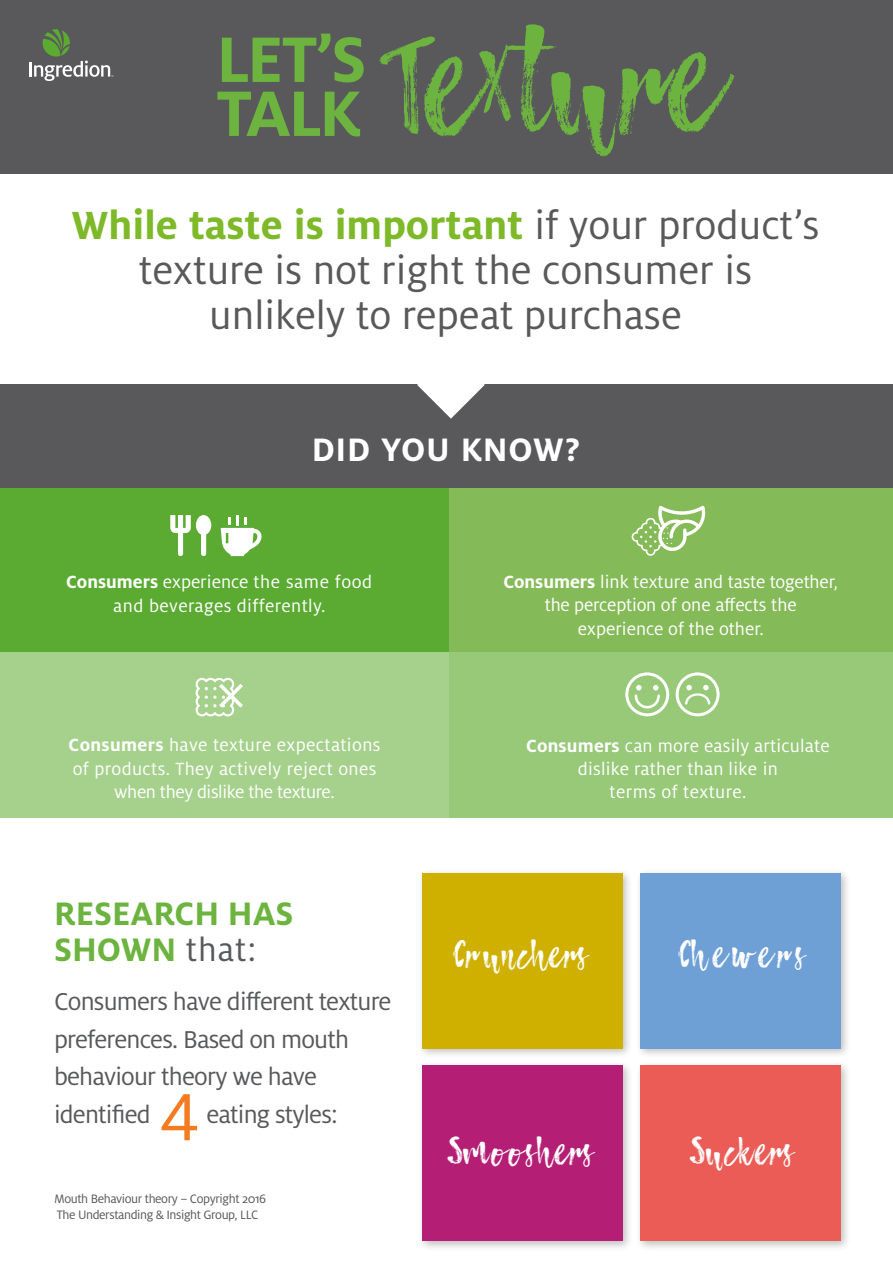
<style>
.page{position:relative;width:893px;height:1263px;background:#fff}
.page>*{position:absolute;margin:0;border:0;box-sizing:border-box;transform-origin:0 0}
.t1{font:137.7px "Atmosphere Script Typeface";color:#6cb33f}
.t2{font:700 71.1px/54px "Milo Pro";letter-spacing:-.045em;color:#6cb33f}
.t3{font:43.5px/45px "Milo Pro";color:#595959;text-align:center}
.t4{font:36px "Atmosphere Script Typeface";letter-spacing:.045em;color:#fff}
.t5{font:700 36px/36px "Milo Pro";color:#6cb33f}
.t6{font:700 36px "Milo Pro";letter-spacing:.015em;color:#fff}
.t7{font:36px "Atmosphere Script Typeface";letter-spacing:.15em;color:#fff}
.t8{font:27px/37.5px "Milo Pro";letter-spacing:-.03em;color:#58595b}
.t9{font:19.5px/23.4px "Milo Pro";letter-spacing:.01em;color:#fff;text-align:center}
.t10{font:13.5px/16.2px "Milo Pro";letter-spacing:-.03em;color:#58595b}
.s1{font-weight:700;color:#7db928}
.s2{font-weight:700}
.s3{font-weight:400;color:#58595b}
</style>
<div class="page">
<div style="left:449px;top:487px;width:444px;height:165px;background:#85ba58"></div>
<div style="left:0;top:487px;width:449px;height:165px;background:#5bab33"></div>
<div style="left:449px;top:652px;width:444px;height:165px;background:#97c979"></div>
<div style="left:0;top:652px;width:449px;height:165px;background:#a6d18c"></div>
<div style="left:0;top:385px;width:893px;height:103px;background:#59595c"></div>
<div style="left:0;top:0;width:893px;height:174px;background:#59595c"></div>
<div style="left:417px;top:1061px;width:216px;height:191px;background:#000;opacity:.25"></div>
<div style="left:422px;top:1065px;width:201px;height:176px;background:#b41f75"></div>
<div style="left:635px;top:868px;width:216px;height:191px;background:#000;opacity:.25"></div>
<div style="left:640px;top:873px;width:200px;height:175px;background:#6e9fd5"></div>
<div style="left:417px;top:868px;width:216px;height:191px;background:#000;opacity:.25"></div>
<div style="left:422px;top:873px;width:201px;height:175px;background:#cfb000"></div>
<div style="left:635px;top:1061px;width:216px;height:191px;background:#000;opacity:.25"></div>
<div style="left:640px;top:1065px;width:200px;height:176px;background:#eb5c56"></div>
<svg style="left:162px;top:1094px;width:35px;height:46px"></svg>
<hr style="left:29px;top:62px;width:3px;height:15px;background:#fff">
<svg style="left:34px;top:29px;width:79px;height:52px"></svg>
<svg style="left:417px;top:384px;width:68px;height:35px"></svg>
<svg style="left:170px;top:515px;width:41px;height:41px"></svg>
<svg style="left:221px;top:515px;width:41px;height:41px"></svg>
<svg style="left:625px;top:672px;width:44px;height:44px"></svg>
<svg style="left:676px;top:672px;width:44px;height:44px"></svg>
<svg style="left:195px;top:678px;width:48px;height:38px"></svg>
<svg style="left:631px;top:506px;width:74px;height:50px"></svg>
<h2 class="t2" style="left:216px;top:32px;width:152px">LET’S<br>TALK</h2>
<h1 class="t1" style="left:378px;top:4px;width:337px;rotate:-1deg">Texture</h1>
<h3 class="t3" style="left:72px;top:203px;width:749px"><span class="s1">While taste is important</span> if your product’s texture is not right the consumer is unlikely to repeat purchase</h3>
<h3 class="t6" style="left:312px;top:429px;width:270px">DID YOU KNOW?</h3>
<p class="t9" style="left:66px;top:570px;width:308px"><span class="s2">Consumers</span> experience the same food and beverages differently.</p>
<p class="t9" style="left:503px;top:570px;width:336px"><span class="s2">Consumers</span> link texture and taste together, the perception of one affects the experience of the other.</p>
<p class="t9" style="left:69px;top:733px;width:313px"><span class="s2">Consumers</span> have texture expectations of products. They actively reject ones when they dislike the texture.</p>
<p class="t9" style="left:526px;top:734px;width:305px"><span class="s2">Consumers</span> can more easily articulate dislike rather than like in<br>terms of texture.</p>
<h3 class="t5" style="left:54px;top:896px;width:241px">RESEARCH HAS<br>SHOWN <span class="s3">that:</span></h3>
<h3 class="t8" style="left:54px;top:983px;width:339px">Consumers have different texture preferences. Based on mouth behaviour theory we have identified</h3>
<h3 class="t8" style="left:206px;top:1095px;width:133px">eating styles:</h3>
<p class="t10" style="left:54px;top:1190px;width:214px">Mouth Behaviour theory – Copyright 2016<br>The Understanding &amp; Insight Group, LLC</p>
<h3 class="t4" style="left:453px;top:933px;width:136px">Crunchers</h3>
<h3 class="t7" style="left:678px;top:933px;width:128px">Chewers</h3>
<h3 class="t4" style="left:448px;top:1130px;width:147px">Smooshers</h3>
<h3 class="t4" style="left:690px;top:1130px;width:106px">Suckers</h3>
</div>
